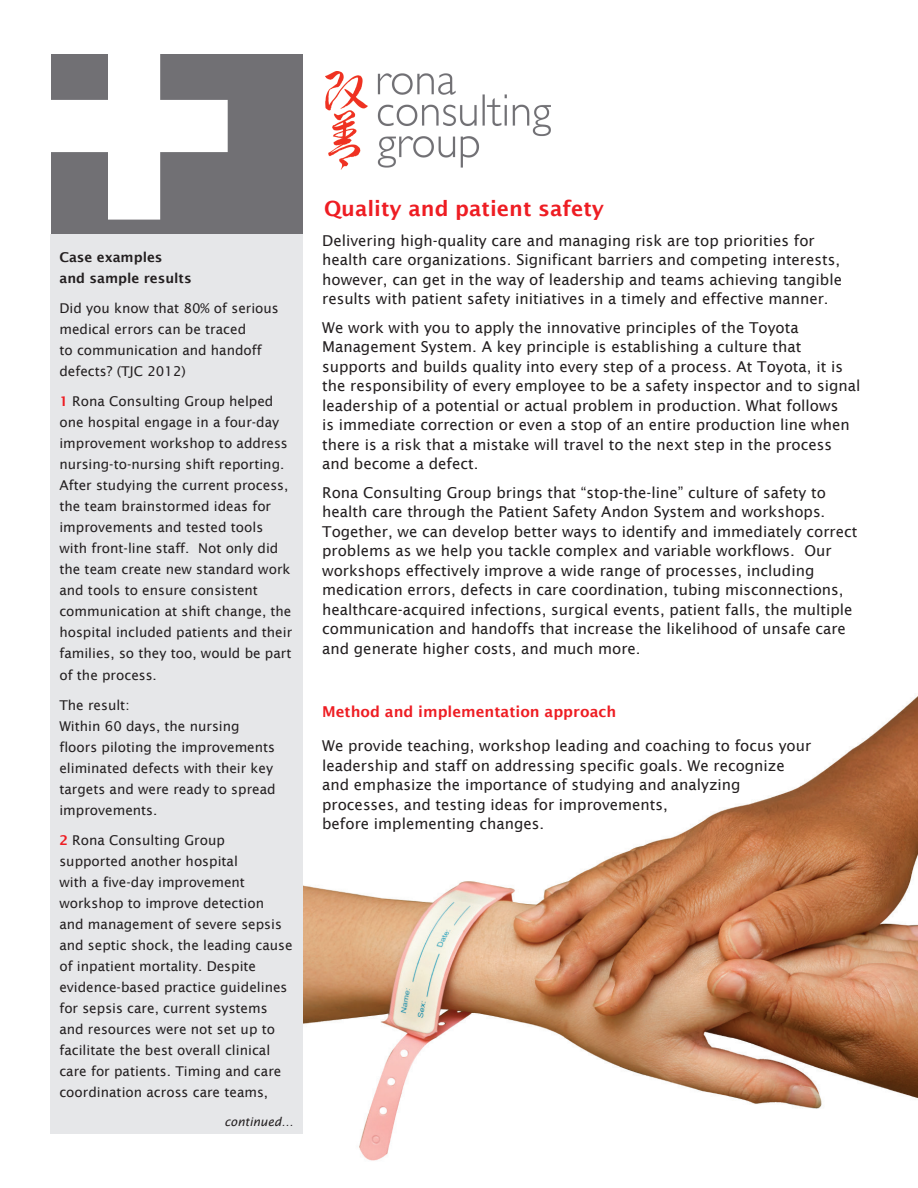
<style>
.page{position:relative;width:918px;height:1188px;background:#fff}
.page>*{position:absolute;margin:0;border:0;box-sizing:border-box;transform-origin:0 0}
.t1{font:600 21px "Lucida Sans";color:#ee1d23}
.t2{font:15px/19.5px "Lucida Sans";color:#231f20}
.t3{font:600 15px "Lucida Sans";color:#ee1d23}
.t4{font:13.5px/21px "Lucida Sans";color:#231f20}
.t5{font:600 13.5px/21px "Lucida Sans";color:#231f20}
.t6{font:italic 12px "Lucida Sans";color:#231f20}
.s1{font-weight:600;color:#ee1d23}
</style>
<div class="page">
<img style="left:302px;top:687px;width:616px;height:474px">
<div style="left:50px;top:234px;width:252px;height:900px;background:#e6e7e9"></div>
<img style="left:325px;top:72px;width:225px;height:97px">
<div style="left:51px;top:54px;width:252px;height:180px;background:#717074"></div>
<svg style="left:51px;top:54px;width:177px;height:166px"></svg>
<p class="t5" style="left:59px;top:247px;width:134px">Case examples and sample results</p>
<p class="t4" style="left:59px;top:298px;width:221px">Did you know that 80% of serious medical errors can be traced<br>to communication and handoff defects? (TJC 2012)</p>
<p class="t4" style="left:59px;top:391px;width:234px"><span class="s1">1</span> Rona Consulting Group helped one hospital engage in a four-day improvement workshop to address nursing-to-nursing shift reporting.<br>After studying the current process, the team brainstormed ideas for improvements and tested tools with front-line staff. Not only did the team create new standard work and tools to ensure consistent communication at shift change, the hospital included patients and their families, so they too, would be part of the process.</p>
<p class="t4" style="left:59px;top:694px;width:218px">The result:<br>Within 60 days, the nursing floors piloting the improvements eliminated defects with their key targets and were ready to spread improvements.</p>
<p class="t4" style="left:59px;top:829px;width:235px"><span class="s1">2</span> Rona Consulting Group supported another hospital<br>with a five-day improvement workshop to improve detection<br>and management of severe sepsis and septic shock, the leading cause of inpatient mortality. Despite evidence-based practice guidelines for sepsis care, current systems and resources were not set up to facilitate the best overall clinical care for patients. Timing and care coordination across care teams,</p>
<p class="t6" style="left:225px;top:1115px;width:70px">continued…</p>
<h1 class="t1" style="left:324px;top:197px;width:282px">Quality and patient safety</h1>
<p class="t2" style="left:322px;top:230px;width:521px">Delivering high-quality care and managing risk are top priorities for health care organizations. Significant barriers and competing interests, however, can get in the way of leadership and teams achieving tangible results with patient safety initiatives in a timely and effective manner.</p>
<p class="t2" style="left:322px;top:317px;width:540px">We work with you to apply the innovative principles of the Toyota Management System. A key principle is establishing a culture that supports and builds quality into every step of a process. At Toyota, it is the responsibility of every employee to be a safety inspector and to signal leadership of a potential or actual problem in production. What follows<br>is immediate correction or even a stop of an entire production line when there is a risk that a mistake will travel to the next step in the process and become a defect.</p>
<p class="t2" style="left:322px;top:482px;width:537px">Rona Consulting Group brings that “stop-the-line” culture of safety to health care through the Patient Safety Andon System and workshops.<br>Together, we can develop better ways to identify and immediately correct problems as we help you tackle complex and variable workflows. Our workshops effectively improve a wide range of processes, including medication errors, defects in care coordination, tubing misconnections, healthcare-acquired infections, surgical events, patient falls, the multiple communication and handoffs that increase the likelihood of unsafe care and generate higher costs, and much more.</p>
<p class="t3" style="left:322px;top:703px;width:296px">Method and implementation approach</p>
<p class="t2" style="left:322px;top:736px;width:491px">We provide teaching, workshop leading and coaching to focus your leadership and staff on addressing specific goals. We recognize and emphasize the importance of studying and analyzing processes, and testing ideas for improvements,<br>before implementing changes.</p>
</div>
